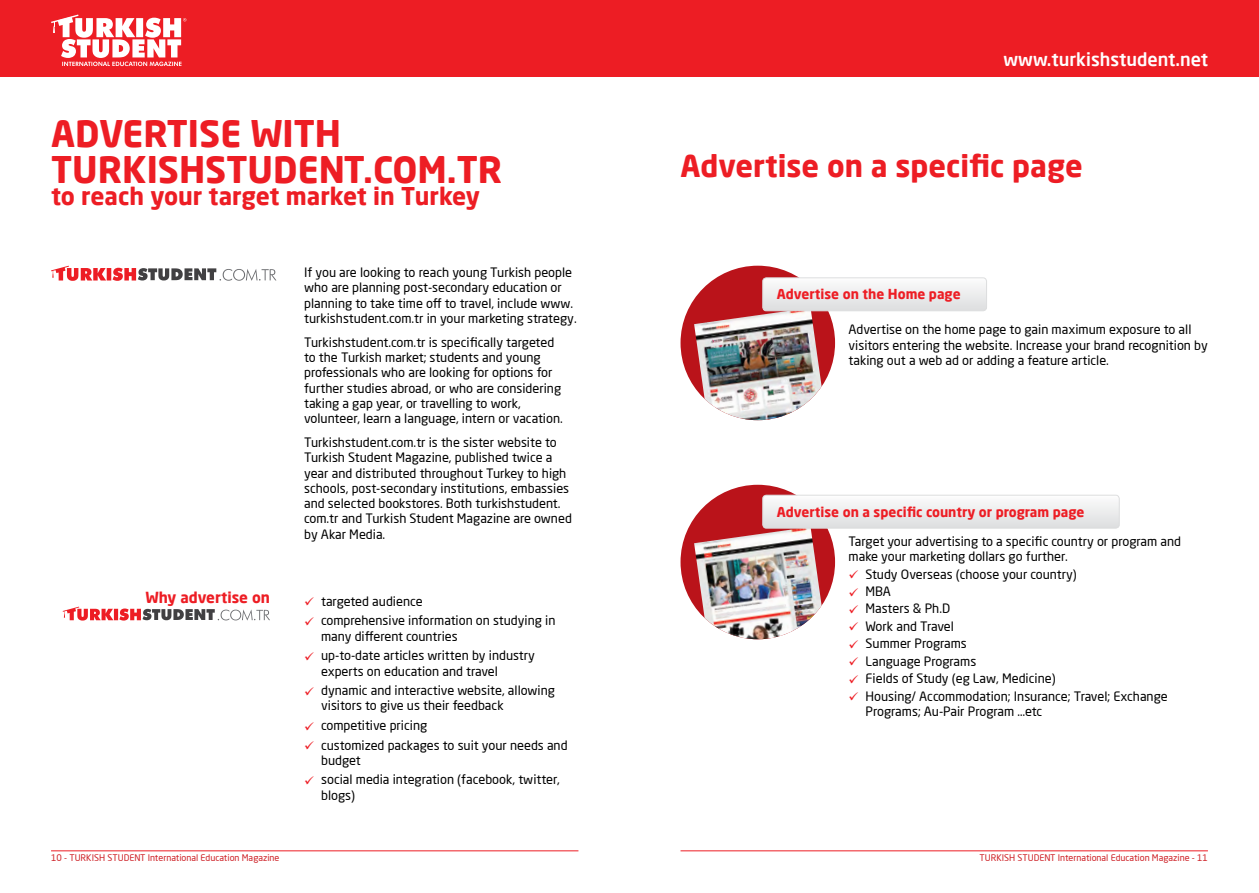
<style>
.page{position:relative;width:1259px;height:893px;background:#fff}
.page>*{position:absolute;margin:0;border:0;box-sizing:border-box;transform-origin:0 0}
.t1{font:700 36px/36px "Neo Sans Pro";color:#ed1d24}
.t2{font:700 30px "Neo Sans Pro";color:#ed1d24}
.t3{font:700 24px "Neo Sans Pro";color:#ed1d24}
.t4{font:500 18px "Neo Sans Pro";color:#fff}
.t5{font:700 15px "Neo Sans Pro";color:#ed1d24}
.t6{font:700 13.5px "Neo Sans Pro";color:#ed1d24}
.t7{font:12.75px/15.3px "Neo Sans Pro";color:#000}
.t8{font:9px "Neo Sans Pro";color:#ce2127}
</style>
<div class="page">
<hr style="left:51px;top:850px;width:527px;height:1px;background:#ed1d24">
<hr style="left:680px;top:850px;width:528px;height:1px;background:#ed1d24">
<div style="left:0;top:0;width:1259px;height:77px;background:#ed1d24"></div>
<svg style="left:63px;top:607px;width:207px;height:14px"></svg>
<svg style="left:51px;top:266px;width:225px;height:15px"></svg>
<div style="left:680px;top:266px;width:155px;height:154px;background:#ba131a;border-radius:50%"></div>
<img style="left:694px;top:309px;width:127px;height:111px">
<div style="left:680px;top:485px;width:155px;height:154px;background:#ba131a;border-radius:50%"></div>
<img style="left:694px;top:528px;width:127px;height:111px">
<svg style="left:763px;top:278px;width:223px;height:33px"></svg>
<div style="left:762px;top:278px;width:224px;height:33px;border:1px solid #dcddde;border-radius:4px"></div>
<svg style="left:763px;top:495px;width:356px;height:33px"></svg>
<div style="left:762px;top:495px;width:357px;height:33px;border:1px solid #dcddde;border-radius:4px"></div>
<svg style="left:51px;top:15px;width:135px;height:51px"></svg>
<h1 class="t1" style="left:51px;top:114px;width:453px">ADVERTISE WITH<br>TURKISHSTUDENT.COM.TR</h1>
<h3 class="t3" style="left:51px;top:181px;width:430px">to reach your target market in Turkey</h3>
<p class="t5" style="left:145px;top:587px;width:126px">Why advertise on</p>
<p class="t7" style="left:304px;top:264px;width:274px">If you are looking to reach young Turkish people who are planning post-secondary education or planning to take time off to travel, include www. turkishstudent.com.tr in your marketing strategy.</p>
<p class="t7" style="left:304px;top:334px;width:260px">Turkishstudent.com.tr is specifically targeted to the Turkish market; students and young professionals who are looking for options for further studies abroad, or who are considering taking a gap year, or travelling to work, volunteer, learn a language, intern or vacation.</p>
<p class="t7" style="left:304px;top:434px;width:269px">Turkishstudent.com.tr is the sister website to Turkish Student Magazine, published twice a year and distributed throughout Turkey to high schools, post-secondary institutions, embassies and selected bookstores. Both turkishstudent. com.tr and Turkish Student Magazine are owned by Akar Media.</p>
<p class="t7" style="left:321px;top:591px;width:236px;line-height:19.5px">targeted audience<br>comprehensive information on studying in</p>
<p class="t7" style="left:321px;top:626px;width:215px;line-height:19.5px">many different countries<br>up-to-date articles written by industry</p>
<p class="t7" style="left:321px;top:661px;width:235px;line-height:19.5px">experts on education and travel<br>dynamic and interactive website, allowing</p>
<p class="t7" style="left:321px;top:696px;width:248px;line-height:19.5px">visitors to give us their feedback competitive pricing<br>customized packages to suit your needs and</p>
<p class="t7" style="left:321px;top:750px;width:240px;line-height:19.5px">budget<br>social media integration (facebook, twitter,</p>
<p class="t7" style="left:321px;top:787px;width:35px">blogs)</p>
<h3 class="t4" style="left:1003px;top:48px;width:206px">www.turkishstudent.net</h3>
<h2 class="t2" style="left:680px;top:147px;width:404px">Advertise on a specific page</h2>
<p class="t6" style="left:777px;top:286px;width:185px">Advertise on the Home page</p>
<p class="t7" style="left:848px;top:322px;width:361px">Advertise on the home page to gain maximum exposure to all visitors entering the website. Increase your brand recognition by taking out a web ad or adding a feature article.</p>
<p class="t6" style="left:777px;top:503px;width:309px">Advertise on a specific country or program page</p>
<p class="t7" style="left:848px;top:533px;width:334px">Target your advertising to a specific country or program and make your marketing dollars go further.</p>
<p class="t7" style="left:865px;top:565px;width:304px;line-height:17.4px">Study Overseas (choose your country)<br>MBA<br>Masters &amp; Ph.D<br>Work and Travel<br>Summer Programs<br>Language Programs<br>Fields of Study (eg Law, Medicine)<br>Housing/ Accommodation; Insurance; Travel; Exchange</p>
<p class="t7" style="left:865px;top:703px;width:178px">Programs; Au-Pair Program …etc</p>
<p class="t8" style="left:51px;top:852px;width:230px">10 - TURKISH STUDENT International Education Magazine</p>
<p class="t8" style="left:979px;top:852px;width:230px">TURKISH STUDENT International Education Magazine - 11</p>
</div>
